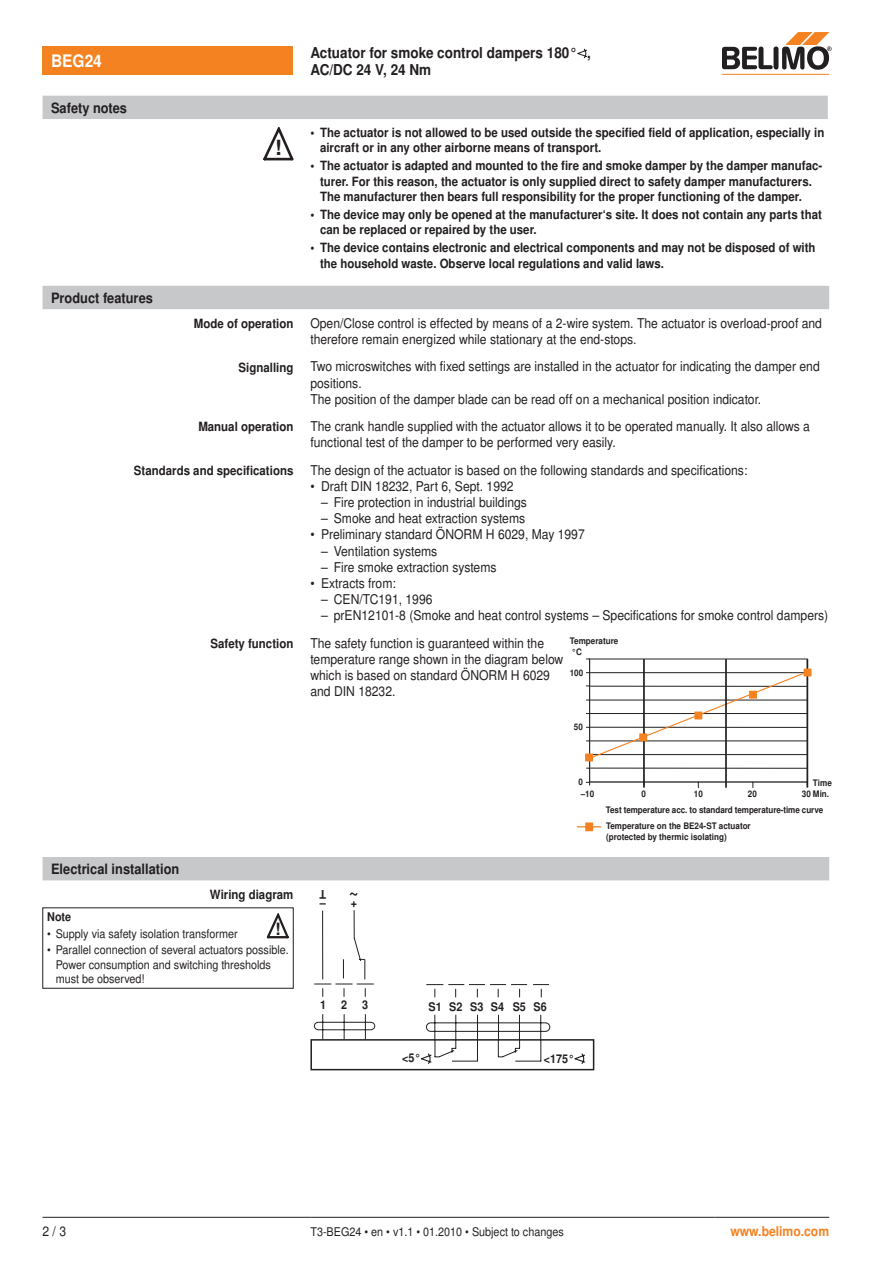
<style>
.page{position:relative;width:893px;height:1263px;background:#fff}
.page>*{position:absolute;margin:0;border:0;box-sizing:border-box;transform-origin:0 0}
.t1{font:700 21px "Nimbus Sans BEL";color:#231f20}
.t2{font:700 18px "Nimbus Sans BEL";color:#231f20;scale:.9 1}
.Überschrift_2_invers{font:700 17.25px "Nimbus Sans BEL";color:#fff;scale:.9 1}
.t3{font:700 16.95px "Nimbus Sans BEL";color:#231f20}
.Überschrift_2{font:700 15px "Nimbus Sans BEL";color:#231f20;scale:.9 1}
.Überschrift_Kapitel{font:700 14.25px "Nimbus Sans BEL";color:#231f20;scale:.9 1}
.Lauftext_9{font:13.5px/16.2px "Nimbus Sans BEL";color:#231f20;scale:.9 1}
.Aufzählung_9__2_5_mm{font:13.5px "Nimbus Sans BEL";color:#231f20;scale:.9 1}
.www_rechts{font:700 13.5px "Nimbus Sans BEL";color:#f58220;scale:.9 1}
.Zahl_Seite_links{font:13.5px "Nimbus Sans BEL";color:#231f20;scale:.9 1}
.Sicherheitshinweise{font:700 12.75px/15.3px "Nimbus Sans BEL";color:#231f20;scale:.9 1}
.Marginalien{font:700 12.75px "Nimbus Sans BEL";color:#231f20;scale:.9 1}
.Hinweise_Aufzählung{font:12px/14.4px "Nimbus Sans BEL";color:#231f20;scale:.9 1}
.Lauftext_8{font:12px "Nimbus Sans BEL";color:#231f20;scale:.9 1}
.Hinweise_Titel{font:700 12px "Nimbus Sans BEL";color:#231f20;scale:.9 1}
.Lauftext_8-2{font:700 9px "Nimbus Sans BEL";color:#231f20;scale:.9 1}
.Titel_3{font:700 9px "Nimbus Sans BEL";letter-spacing:-.01em;color:#231f20;scale:.9 1}
</style>
<div class="page">
<div style="left:43px;top:47px;width:250px;height:28px;background:#f58220"></div>
<svg style="left:577px;top:49px;width:10px;height:9px"></svg>
<hr style="left:723px;top:74px;width:106px;height:1px;background:#f58220">
<svg style="left:723px;top:33px;width:109px;height:37px"></svg>
<hr style="left:43px;top:1217px;width:267px;height:1px;background:#231f20">
<hr style="left:310px;top:1217px;width:404px;height:1px;background:#231f20">
<hr style="left:714px;top:1217px;width:115px;height:1px;background:#231f20">
<div style="left:43px;top:286px;width:786px;height:23px;background:#c7c8ca"></div>
<hr style="left:590px;top:768px;width:217px;height:1px;background:#231f20">
<hr style="left:589px;top:659px;width:1px;height:123px;background:#231f20">
<div style="left:585px;top:753px;width:8px;height:8px;border:1px solid #f58220"></div>
<hr style="left:643px;top:659px;width:2px;height:129px;background:#231f20">
<hr style="left:725px;top:659px;width:2px;height:129px;background:#231f20">
<hr style="left:806px;top:659px;width:2px;height:129px;background:#231f20">
<div style="left:804px;top:669px;width:7px;height:7px;background:#f58220"></div>
<div style="left:804px;top:668px;width:7px;height:8px;border:1px solid #f58220"></div>
<svg style="left:586px;top:781px;width:222px;height:7px"></svg>
<svg style="left:586px;top:671px;width:222px;height:89px"></svg>
<div style="left:43px;top:96px;width:785px;height:23px;background:#c7c8ca"></div>
<svg style="left:263px;top:128px;width:30px;height:33px"></svg>
<svg style="left:577px;top:822px;width:25px;height:9px"></svg>
<div style="left:43px;top:857px;width:786px;height:23px;background:#c7c8ca"></div>
<svg style="left:267px;top:914px;width:22px;height:25px"></svg>
<div style="left:310px;top:1039px;width:284px;height:31px;border:2px solid #231f20"></div>
<svg style="left:313px;top:910px;width:273px;height:154px"></svg>
<p class="Überschrift_2_invers" style="left:51px;top:51px;width:58px">BEG24</p>
<p class="Überschrift_2" style="left:310px;top:44px;width:313px">Actuator for smoke control dampers 180° ,</p>
<p class="Überschrift_2" style="left:310px;top:60px;width:136px">AC/DC 24 V, 24 Nm</p>
<p class="Überschrift_Kapitel" style="left:51px;top:99px;width:86px">Safety notes</p>
<p class="Überschrift_Kapitel" style="left:51px;top:289px;width:115px">Product features</p>
<p class="t1" style="left:275px;top:135px;width:8px">!</p>
<p class="Sicherheitshinweise" style="left:320px;top:125px;width:562px;text-indent:-10px">• The actuator is not allowed to be used outside the specified field of application, especially in aircraft or in any other airborne means of transport.</p>
<p class="Sicherheitshinweise" style="left:320px;top:159px;width:560px;text-indent:-10px">• The actuator is adapted and mounted to the fire and smoke damper by the damper manufac&shy;turer. For this reason, the actuator is only supplied direct to safety damper manufacturers.<br>The manufacturer then bears full responsibility for the proper functioning of the damper.</p>
<p class="Sicherheitshinweise" style="left:320px;top:207px;width:559px;text-indent:-10px">• The device may only be opened at the manufacturer‘s site. It does not contain any parts that can be replaced or repaired by the user.</p>
<p class="Sicherheitshinweise" style="left:320px;top:241px;width:552px;text-indent:-10px">• The device contains electronic and electrical components and may not be disposed of with the household waste. Observe local regulations and valid laws.</p>
<p class="Marginalien" style="left:194px;top:316px;width:112px">Mode of operation</p>
<p class="Lauftext_9" style="left:310px;top:315px;width:570px">Open/Close control is effected by means of a 2-wire system. The actuator is overload-proof and therefore remain energized while stationary at the end-stops.</p>
<p class="Marginalien" style="left:239px;top:359px;width:62px">Signalling</p>
<p class="Lauftext_9" style="left:310px;top:359px;width:567px">Two microswitches with fixed settings are installed in the actuator for indicating the damper end</p>
<p class="Lauftext_9" style="left:310px;top:375px;width:59px">positions.</p>
<p class="Lauftext_9" style="left:310px;top:391px;width:502px">The position of the damper blade can be read off on a mechanical position indicator.</p>
<p class="Marginalien" style="left:198px;top:419px;width:107px">Manual operation</p>
<p class="Lauftext_9" style="left:310px;top:419px;width:557px">The crank handle supplied with the actuator allows it to be operated manually. It also allows a functional test of the damper to be performed very easily.</p>
<p class="Marginalien" style="left:134px;top:463px;width:179px">Standards and specifications</p>
<p class="Lauftext_9" style="left:310px;top:462px;width:487px">The design of the actuator is based on the following standards and specifications:</p>
<p class="Aufzählung_9__2_5_mm" style="left:310px;top:478px;width:227px">• Draft DIN 18232, Part 6, Sept. 1992</p>
<p class="Aufzählung_9__2_5_mm" style="left:321px;top:494px;width:230px">– Fire protection in industrial buildings</p>
<p class="Aufzählung_9__2_5_mm" style="left:321px;top:510px;width:228px">– Smoke and heat extraction systems</p>
<p class="Aufzählung_9__2_5_mm" style="left:310px;top:527px;width:306px">• Preliminary standard ÖNORM H 6029, May 1997</p>
<p class="Aufzählung_9__2_5_mm" style="left:321px;top:543px;width:131px">– Ventilation systems</p>
<p class="Aufzählung_9__2_5_mm" style="left:321px;top:559px;width:196px">– Fire smoke extraction systems</p>
<p class="Aufzählung_9__2_5_mm" style="left:310px;top:575px;width:96px">• Extracts from:</p>
<p class="Aufzählung_9__2_5_mm" style="left:321px;top:591px;width:125px">– CEN/TC191, 1996</p>
<p class="Aufzählung_9__2_5_mm" style="left:321px;top:608px;width:565px">– prEN12101-8 (Smoke and heat control systems – Specifications for smoke control dampers)</p>
<p class="Marginalien" style="left:211px;top:636px;width:93px">Safety function</p>
<p class="Lauftext_9" style="left:310px;top:635px;width:283px">The safety function is guaranteed within the temperature range shown in the diagram below which is based on standard ÖNORM H 6029 and DIN 18232.</p>
<p class="Titel_3" style="left:571px;top:647px;width:13px">°C</p>
<p class="Lauftext_8-2" style="left:570px;top:635px;width:55px">Temperature</p>
<p class="Titel_3" style="left:570px;top:667px;width:17px">100</p>
<p class="Titel_3" style="left:574px;top:722px;width:12px">50</p>
<p class="Überschrift_Kapitel" style="left:51px;top:860px;width:144px">Electrical installation</p>
<p class="Marginalien" style="left:210px;top:887px;width:94px">Wiring diagram</p>
<p class="Hinweise_Titel" style="left:47px;top:910px;width:28px">Note</p>
<p class="Hinweise_Aufzählung" style="left:47px;top:926px;width:213px">• Supply via safety isolation transformer</p>
<p class="Hinweise_Aufzählung" style="left:56px;top:943px;width:260px;text-indent:-9px">• Parallel connection of several actuators possible.<br>Power consumption and switching thresholds must be observed!</p>
<p class="t3" style="left:275px;top:919px;width:7px">!</p>
<p class="Hinweise_Titel" style="left:326px;top:901px;width:9px;rotate:-180deg">T</p>
<p class="t2" style="left:359px;top:907px;width:12px;rotate:-180deg">~</p>
<p class="Hinweise_Titel" style="left:320px;top:896px;width:43px">– +</p>
<p class="Hinweise_Titel" style="left:320px;top:998px;width:55px">123</p>
<p class="Titel_3" style="left:578px;top:776px;width:7px">0</p>
<p class="Lauftext_8-2" style="left:813px;top:778px;width:22px">Time</p>
<p class="Titel_3" style="left:606px;top:805px;width:243px">Test temperature acc. to standard temperature-time curve</p>
<p class="Lauftext_8-2" style="left:606px;top:820px;width:162px">Temperature on the BE24-ST actuator</p>
<p class="Lauftext_8-2" style="left:606px;top:831px;width:136px">(protected by thermic isolating)</p>
<p class="Titel_3" style="left:581px;top:789px;width:17px">–10</p>
<p class="Titel_3" style="left:641px;top:789px;width:7px">0</p>
<p class="Titel_3" style="left:694px;top:789px;width:12px">10</p>
<p class="Titel_3" style="left:748px;top:789px;width:12px">20</p>
<p class="Titel_3" style="left:802px;top:789px;width:32px">30 Min.</p>
<p class="Hinweise_Titel" style="left:428px;top:999px;width:133px">S1 S2 S3 S4 S5 S6</p>
<p class="Hinweise_Titel" style="left:402px;top:1051px;width:22px">&lt;5°</p>
<p class="Hinweise_Titel" style="left:544px;top:1051px;width:36px">&lt;175°</p>
<p class="Zahl_Seite_links" style="left:53px;top:1223px;width:17px">/ 3</p>
<p class="Lauftext_8" style="left:310px;top:1224px;width:283px">T3-BEG24 • en • v1.1 • 01.2010 • Subject to changes</p>
<p class="www_rechts" style="left:730px;top:1223px;width:111px">www.belimo.com</p>
</div>
